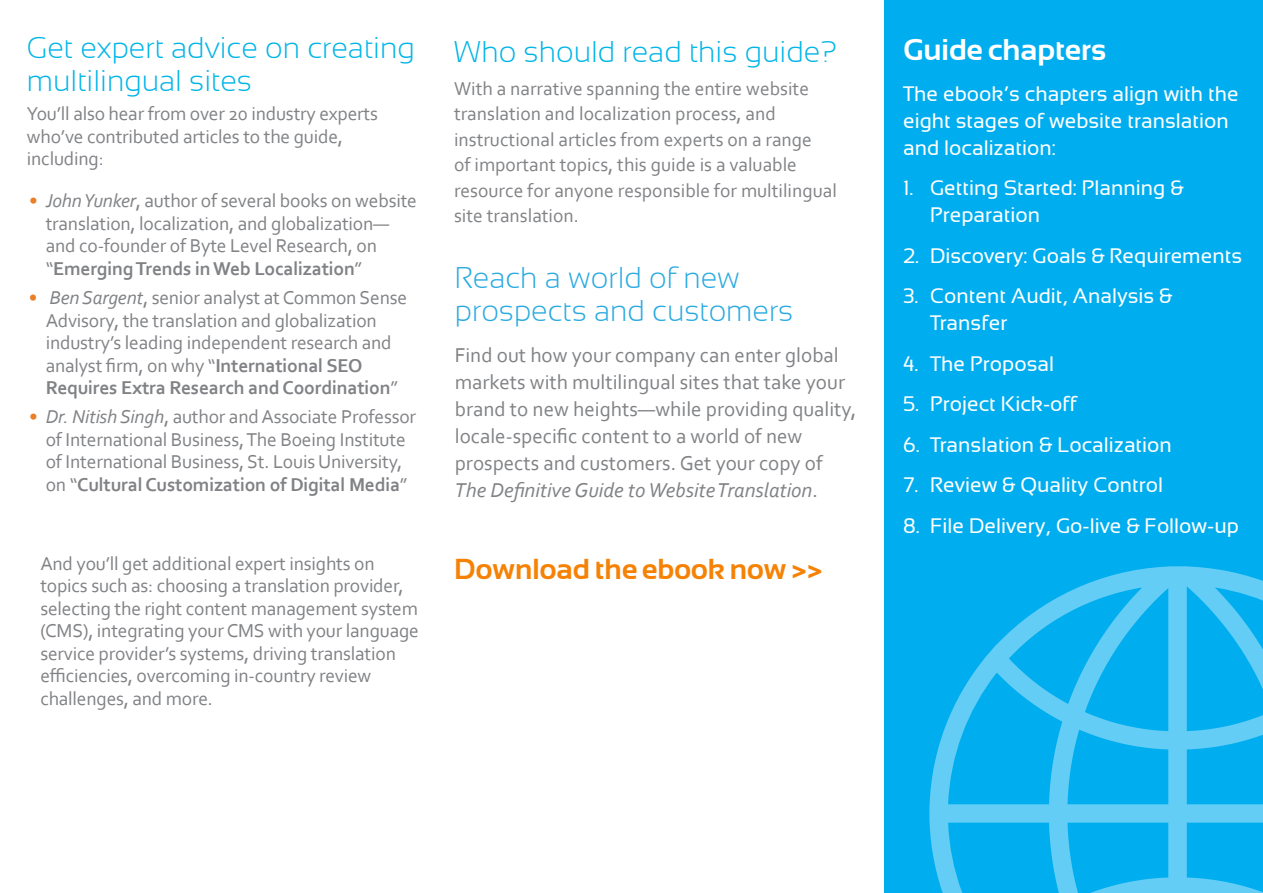
<style>
.page{position:relative;width:1263px;height:893px;background:#fff}
.page>*{position:absolute;margin:0;border:0;box-sizing:border-box;transform-origin:0 0}
.Article_Headers{font:300 30px/33px "Sansation";color:#00b5e6}
.Callouts{font:300 30px/33px "Sansation";color:#2baae1}
.Callouts-2{font:700 30px "Sansation";color:#fff}
.Callouts-3{font:700 28.95px "Sansation";color:#f68205}
.Callouts-4{font:21px/27px "Sansation";color:#fff}
.Callouts-5{font:21px/27px "Corbel";color:#808285}
.Article_Text{font:19.5px/22.5px "Corbel";letter-spacing:-.01em;color:#808285}
.Body_Text{font:19.5px/25.5px "Corbel";color:#808285}
.s1{font-style:italic;color:#ea7e26}
.s2{font-style:italic}
.s3{font-weight:700}
.s4{color:#ea7e26}
</style>
<div class="page">
<div style="left:885px;top:0;width:378px;height:893px;background:#00aeef"></div>
<svg style="left:929px;top:566px;width:334px;height:327px"></svg>
<p class="Article_Headers" style="left:27px;top:31px;width:389px">Get expert advice on creating multilingual sites</p>
<p class="Article_Text" style="left:27px;top:102px;width:353px">You’ll also hear from over 20 industry experts who’ve contributed articles to the guide, including:</p>
<p class="Article_Text" style="left:46px;top:189px;width:373px;text-indent:-17px"><span class="s1">•</span> <span class="s2">John Yunker</span>, author of several books on website translation, localization, and globalization— and co-founder of Byte Level Research, on “<span class="s3">Emerging Trends in Web Localization</span>”</p>
<p class="Article_Text" style="left:46px;top:286px;width:363px;text-indent:-17px"><span class="s4">•</span> <span class="s2">Ben Sargent</span>, senior analyst at Common Sense Advisory, the translation and globalization industry’s leading independent research and analyst firm, on why “<span class="s3">International SEO Requires Extra Research and Coordination</span>”</p>
<p class="Article_Text" style="left:29px;top:405px;width:389px;text-align:center"><span class="s1">•</span> <span class="s2">Dr. Nitish Singh</span>, author and Associate Professor of International Business, The Boeing Institute<br>of International Business, St. Louis University,<br>on “<span class="s3">Cultural Customization of Digital Media</span>”</p>
<p class="Article_Text" style="left:40px;top:551px;width:380px">And you’ll get additional expert insights on topics such as: choosing a translation provider, selecting the right content management system (CMS), integrating your CMS with your language service provider’s systems, driving translation efficiencies, overcoming in-country review challenges, and more.</p>
<p class="Article_Headers" style="left:454px;top:35px;width:384px">Who should read this guide?</p>
<p class="Body_Text" style="left:454px;top:75px;width:384px">With a narrative spanning the entire website translation and localization process, and instructional articles from experts on a range<br>of important topics, this guide is a valuable resource for anyone responsible for multilingual site translation.</p>
<p class="Callouts" style="left:455px;top:261px;width:340px">Reach a world of new prospects and customers</p>
<p class="Callouts-5" style="left:455px;top:341px;width:403px">Find out how your company can enter global markets with multilingual sites that take your brand to new heights—while providing quality, locale-specific content to a world of new prospects and customers. Get your copy of <span class="s2">The Definitive Guide to Website Translation</span>.</p>
<p class="Callouts-3" style="left:454px;top:553px;width:370px">Download the ebook now &gt;&gt;</p>
<p class="Callouts-2" style="left:903px;top:33px;width:204px">Guide chapters</p>
<p class="Callouts-4" style="left:903px;top:80px;width:337px">The ebook’s chapters align with the eight stages of website translation and localization:</p>
<p class="Callouts-4" style="left:930px;top:174px;width:255px;text-indent:-27px">1. Getting Started: Planning &amp;<br>Preparation</p>
<p class="Callouts-4" style="left:903px;top:242px;width:341px">2. Discovery: Goals &amp; Requirements</p>
<p class="Callouts-4" style="left:930px;top:282px;width:244px;text-indent:-27px">3. Content Audit, Analysis &amp;<br>Transfer</p>
<p class="Callouts-4" style="left:903px;top:350px;width:152px">4. The Proposal</p>
<p class="Callouts-4" style="left:903px;top:390px;width:176px">5. Project Kick-off</p>
<p class="Callouts-4" style="left:903px;top:431px;width:270px">6. Translation &amp; Localization</p>
<p class="Callouts-4" style="left:903px;top:471px;width:261px">7. Review &amp; Quality Control</p>
<p class="Callouts-4" style="left:903px;top:512px;width:337px">8. File Delivery, Go-live &amp; Follow-up</p>
</div>
